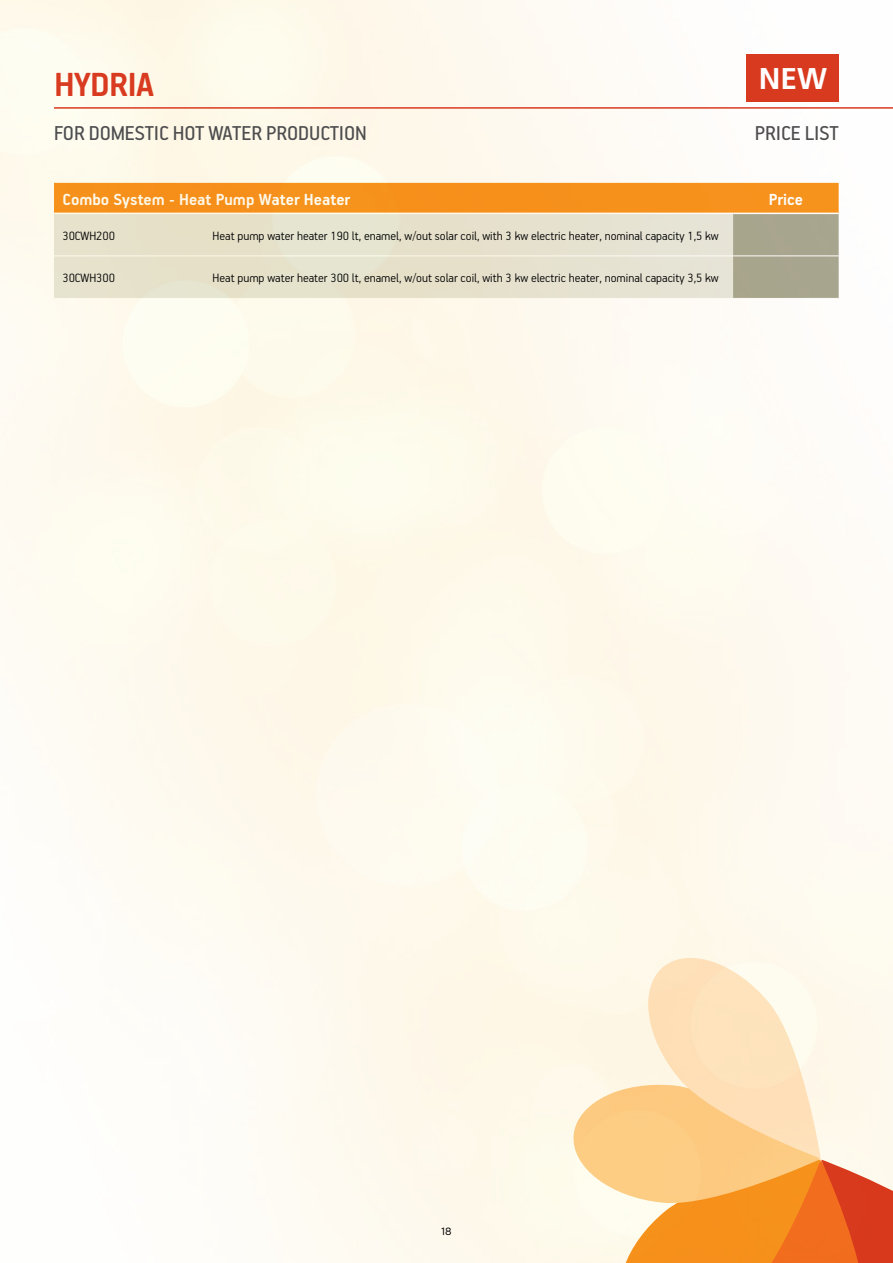
<style>
.page{position:relative;width:893px;height:1263px;background:#fff}
.page>*{position:absolute;margin:0;border:0;box-sizing:border-box;transform-origin:0 0}
.t1{font:700 37.5px "PF Handbook Pro";letter-spacing:-.025em;color:#d93b20}
.t2{font:700 30px "PF Catalog";color:#fff}
.t3{font:22.5px "PF Handbook Pro";letter-spacing:-.005em;color:#4d4d4f}
.t4{font:700 18px "PF Handbook Pro";color:#fff}
.t5{font:300 13.5px "PF Handbook Pro";color:#000}
.t6{font:10.5px "CF Asty Std";color:#000}
</style>
<div class="page">
<img style="left:0;top:0;width:893px;height:1263px">
<svg style="left:570px;top:946px;width:323px;height:317px;background:#fad2a6"></svg>
<hr style="left:54px;top:107px;width:839px;height:2px;background:#d93b20">
<svg style="left:54px;top:183px;width:785px;height:115px;background:#e4c699"></svg>
<hr style="left:54px;top:255px;width:150px;height:1px;background:#fff">
<hr style="left:204px;top:255px;width:529px;height:1px;background:#fff">
<hr style="left:733px;top:255px;width:106px;height:1px;background:#fff">
<hr style="left:54px;top:298px;width:150px;height:1px;background:#fff">
<hr style="left:204px;top:298px;width:529px;height:1px;background:#fff">
<hr style="left:54px;top:213px;width:150px;height:1px;background:#fff">
<hr style="left:204px;top:213px;width:529px;height:1px;background:#fff">
<hr style="left:733px;top:298px;width:106px;height:1px;background:#fff">
<hr style="left:733px;top:213px;width:106px;height:1px;background:#fff">
<div style="left:747px;top:54px;width:92px;height:48px;background:#d93b20"></div>
<h2 class="t2" style="left:759px;top:61px;width:70px">NEW</h2>
<h1 class="t1" style="left:54px;top:61px;width:102px">HYDRIA</h1>
<h3 class="t3" style="left:54px;top:119px;width:314px">FOR DOMESTIC HOT WATER PRODUCTION</h3>
<h3 class="t3" style="left:755px;top:119px;width:86px">PRICE LIST</h3>
<h3 class="t4" style="left:63px;top:188px;width:289px">Combo System - Heat Pump Water Heater</h3>
<h3 class="t4" style="left:769px;top:188px;width:36px">Price</h3>
<p class="t5" style="left:63px;top:227px;width:54px">30CWH200</p>
<p class="t5" style="left:213px;top:227px;width:508px">Heat pump water heater 190 lt, enamel, w/out solar coil, with 3 kw electric heater, nominal capacity 1,5 kw</p>
<p class="t5" style="left:63px;top:270px;width:54px">30CWH300</p>
<p class="t5" style="left:213px;top:270px;width:508px">Heat pump water heater 300 lt, enamel, w/out solar coil, with 3 kw electric heater, nominal capacity 3,5 kw</p>
<p class="t6" style="left:441px;top:1225px;width:12px">18</p>
</div>
